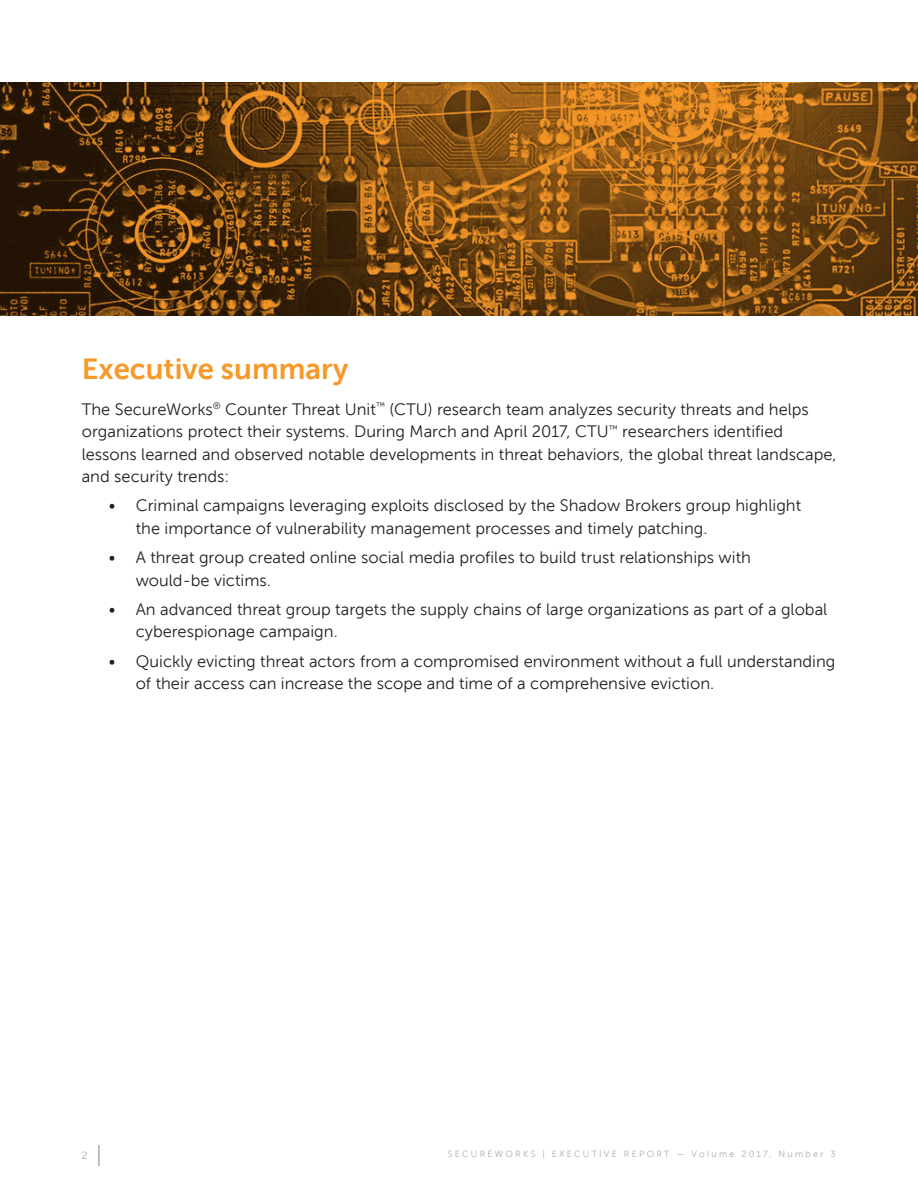
<style>
.page{position:relative;width:918px;height:1188px;background:#fff}
.page>*{position:absolute;margin:0;border:0;box-sizing:border-box;transform-origin:0 0}
.t1{font:700 29.25px "Museo Sans For Dell";color:#f89828}
.t2{font:16.5px/22.5px "Museo Sans For Dell";color:#231f20}
.t3{font:10.5px "Museo Sans For Dell";color:#a7a9ac}
.t4{font:9px "Museo Sans For Dell";letter-spacing:.25em;color:#a7a9ac}
</style>
<div class="page">
<hr style="left:98px;top:1145px;width:2px;height:21px;background:#a7a9ac">
<svg style="left:0;top:82px;width:918px;height:234px;background:#754812"></svg>
<h1 class="t1" style="left:82px;top:352px;width:268px">Executive summary</h1>
<p class="t2" style="left:82px;top:398px;width:756px">The SecureWorks<sup>®</sup> Counter Threat Unit<sup>™</sup> (CTU) research team analyzes security threats and helps organizations protect their systems. During March and April 2017, CTU<sup>™</sup> researchers identified lessons learned and observed notable developments in threat behaviors, the global threat landscape, and security trends:</p>
<p class="t2" style="left:136px;top:495px;width:667px;text-indent:-27px">• Criminal campaigns leveraging exploits disclosed by the Shadow Brokers group highlight the importance of vulnerability management processes and timely patching.</p>
<p class="t2" style="left:136px;top:546px;width:617px;text-indent:-27px">• A threat group created online social media profiles to build trust relationships with would-be victims.</p>
<p class="t2" style="left:136px;top:598px;width:693px;text-indent:-27px">• An advanced threat group targets the supply chains of large organizations as part of a global cyberespionage campaign.</p>
<p class="t2" style="left:136px;top:650px;width:701px;text-indent:-27px">• Quickly evicting threat actors from a compromised environment without a full understanding of their access can increase the scope and time of a comprehensive eviction.</p>
<p class="t3" style="left:82px;top:1150px;width:7px">2</p>
<p class="t4" style="left:448px;top:1149px;width:389px">SECUREWORKS | EXECUTIVE REPORT — Volume 2017, Number 3</p>
</div>
